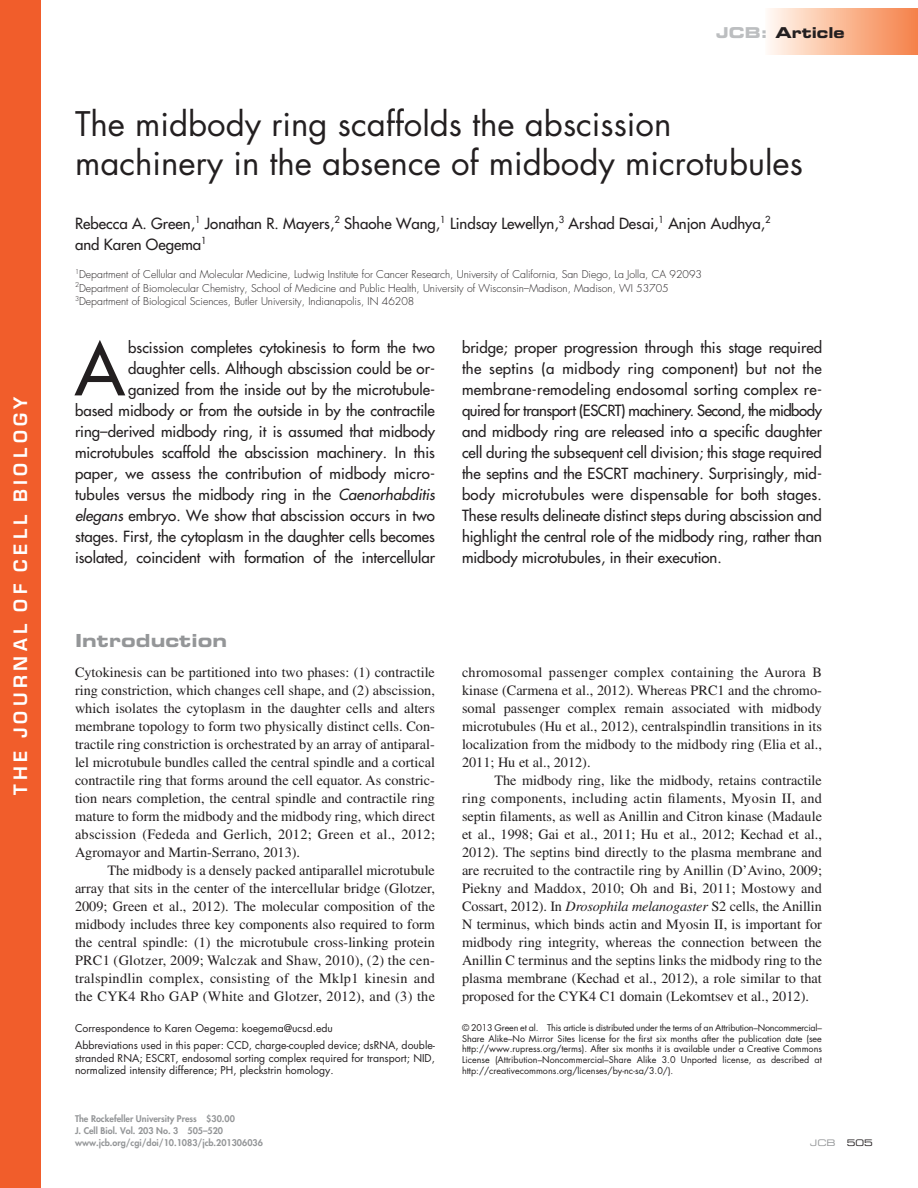
<style>
.page{position:relative;width:918px;height:1188px;background:#fff}
.page>*{position:absolute;margin:0;border:0;box-sizing:border-box;transform-origin:0 0}
.t1{font:500 70.65px "Futura Std";color:#231f20}
.t2{font:33px/38.2px "Futura Std";color:#231f20}
.t3{font:600 18px "Eurostile";letter-spacing:.25em;color:#fff}
.t4{font:18px "Eurostile LT Std Bold Ex 2";letter-spacing:.005em;color:#949698}
.t5{font:500 15px/21px "Futura Std";color:#231f20;text-align:right}
.t6{font:15px "Eurostile LT Std Bold Ex 2";color:#231f20}
.t7{font:14.25px/18px "Times LT Std";color:#231f20;text-align:justify}
.t8{font:300 10.5px/13.5px "Futura Std";color:#231f20}
.t9{font:10.5px/16.8px "Futura Std";color:#231f20}
.t10{font:9px/10.8px "Futura Std";color:#231f20;text-align:justify}
.t11{font:800 9px/12px "Futura Std";color:#949698}
.t12{font:9px "Eurostile LT Std Ex 2";color:#949698}
.t13{font:9px "Eurostile LT Std Ex 2";color:#231f20}
.s1{color:#bcbec0}
.s2{font-style:italic}
</style>
<div class="page">
<div style="left:763px;top:8px;width:155px;height:47px;background:linear-gradient(to right,#fffbf4,#f57f45)"></div>
<div style="left:0;top:0;width:40px;height:1188px;background:#f15d2b"></div>
<p class="t3" style="left:13px;top:795px;width:400px;rotate:-90deg">THE JOURNAL OF CELL BIOLOGY</p>
<p class="t6" style="left:716px;top:22px;width:130px"><span class="s1">JCB:</span> Article</p>
<h2 class="t2" style="left:75px;top:105px;width:729px">The midbody ring scaffolds the abscission machinery in the absence of midbody microtubules</h2>
<p class="t5" style="left:75px;top:213px;width:697px;text-align:left">Rebecca A. Green,<sup>1</sup> Jonathan R. Mayers,<sup>2</sup> Shaohe Wang,<sup>1</sup> Lindsay Lewellyn,<sup>3</sup> Arshad Desai,<sup>1</sup> Anjon Audhya,<sup>2 </sup>and Karen Oegema<sup>1</sup></p>
<p class="t8" style="left:75px;top:268px;width:629px"><sup>1</sup>Department of Cellular and Molecular Medicine, Ludwig Institute for Cancer Research, University of California, San Diego, La Jolla, CA 92093<br><sup>2</sup>Department of Biomolecular Chemistry, School of Medicine and Public Health, University of Wisconsin–Madison, Madison, WI 53705<br><sup>3</sup>Department of Biological Sciences, Butler University, Indianapolis, IN 46208</p>
<h1 class="t1" style="left:75px;top:325px;width:51px">A</h1>
<p class="t5" style="left:75px;top:337px;width:362px">bscission completes cytokinesis to form the two daughter cells. Although abscission could be or&shy;ganized from the inside out by the microtubule-<br>based midbody or from the outside in by the contractile ring–derived midbody ring, it is assumed that midbody microtubules scaffold the abscission machinery. In this paper, we assess the contribution of midbody micro&shy;tubules versus the midbody ring in the <span class="s2">Caenorhabditis elegans</span> embryo. We show that abscission occurs in two stages. First, the cytoplasm in the daughter cells becomes isolated, coincident with formation of the intercellular</p>
<p class="t5" style="left:462px;top:337px;width:362px;text-align:justify">bridge; proper progression through this stage required the septins (a midbody ring component) but not the membrane-remodeling endosomal sorting complex re&shy;quired for transport (ESCRT) machinery. Second, the midbody and midbody ring are released into a specific daughter cell during the subsequent cell division; this stage required the septins and the ESCRT machinery. Surprisingly, mid&shy;body microtubules were dispensable for both stages.<br>These results delineate distinct steps during abscission and highlight the central role of the midbody ring, rather than midbody microtubules, in their execution.</p>
<p class="t4" style="left:75px;top:628px;width:154px">Introduction</p>
<p class="t7" style="left:75px;top:663px;width:362px">Cytokinesis can be partitioned into two phases: (1) contractile ring constriction, which changes cell shape, and (2) abscission, which isolates the cytoplasm in the daughter cells and alters membrane topology to form two physically distinct cells. Con&shy;tractile ring constriction is orchestrated by an array of antiparal&shy;lel microtubule bundles called the central spindle and a cortical contractile ring that forms around the cell equator. As constric&shy;tion nears completion, the central spindle and contractile ring mature to form the midbody and the midbody ring, which direct abscission (Fededa and Gerlich, 2012; Green et al., 2012; Agromayor and Martin-Serrano, 2013).</p>
<p class="t7" style="left:75px;top:861px;width:362px;text-indent:32px">The midbody is a densely packed antiparallel microtubule array that sits in the center of the intercellular bridge (Glotzer, 2009; Green et al., 2012). The molecular composition of the midbody includes three key components also required to form the central spindle: (1) the microtubule cross-linking protein PRC1 (Glotzer, 2009; Walczak and Shaw, 2010), (2) the cen&shy;tralspindlin complex, consisting of the Mklp1 kinesin and the CYK4 Rho GAP (White and Glotzer, 2012), and (3) the</p>
<p class="t9" style="left:75px;top:1020px;width:362px">Correspondence to Karen Oegema: koegema@ucsd.edu<br>Abbreviations used in this paper: CCD, charge-coupled device; dsRNA, double-</p>
<p class="t9" style="left:75px;top:1052px;width:361px;line-height:12.3px">stranded RNA; ESCRT, endosomal sorting complex required for transport; NID, normalized intensity difference; PH, pleckstrin homology.</p>
<p class="t11" style="left:75px;top:1112px;width:189px">The Rockefeller University Press $30.00<br>J. Cell Biol. Vol. 203 No. 3 505–520 www.jcb.org/cgi/doi/10.1083/jcb.201306036</p>
<p class="t7" style="left:462px;top:663px;width:362px">chromosomal passenger complex containing the Aurora B kinase (Carmena et al., 2012). Whereas PRC1 and the chromo&shy;somal passenger complex remain associated with midbody micro-tubules (Hu et al., 2012), centralspindlin transitions in its localization from the midbody to the midbody ring (Elia et al., 2011; Hu et al., 2012).</p>
<p class="t7" style="left:462px;top:771px;width:362px;text-indent:32px">The midbody ring, like the midbody, retains contractile ring components, including actin filaments, Myosin II, and septin filaments, as well as Anillin and Citron kinase (Madaule et al., 1998; Gai et al., 2011; Hu et al., 2012; Kechad et al., 2012). The septins bind directly to the plasma membrane and are recruited to the contractile ring by Anillin (D’Avino, 2009; Piekny and Maddox, 2010; Oh and Bi, 2011; Mostowy and Cossart, 2012). In <span class="s2">Drosophila melanogaster</span> S2 cells, the Anillin N terminus, which binds actin and Myosin II, is important for midbody ring integrity, whereas the connection between the Anillin C terminus and the septins links the midbody ring to the plasma membrane (Kechad et al., 2012), a role similar to that proposed for the CYK4 C1 domain (Lekomtsev et al., 2012).</p>
<p class="t10" style="left:462px;top:1022px;width:362px">© 2013 Green et al. This article is distributed under the terms of an Attribution–Noncommercial– Share Alike–No Mirror Sites license for the first six months after the publication date (see http://www.rupress.org/terms). After six months it is available under a Creative Commons License (Attribution–Noncommercial–Share Alike 3.0 Unported license, as described at http://creativecommons.org/licenses/by-nc-sa/3.0/).</p>
<p class="t12" style="left:810px;top:1136px;width:27px">JCB</p>
<p class="t13" style="left:847px;top:1136px;width:28px">505</p>
</div>
